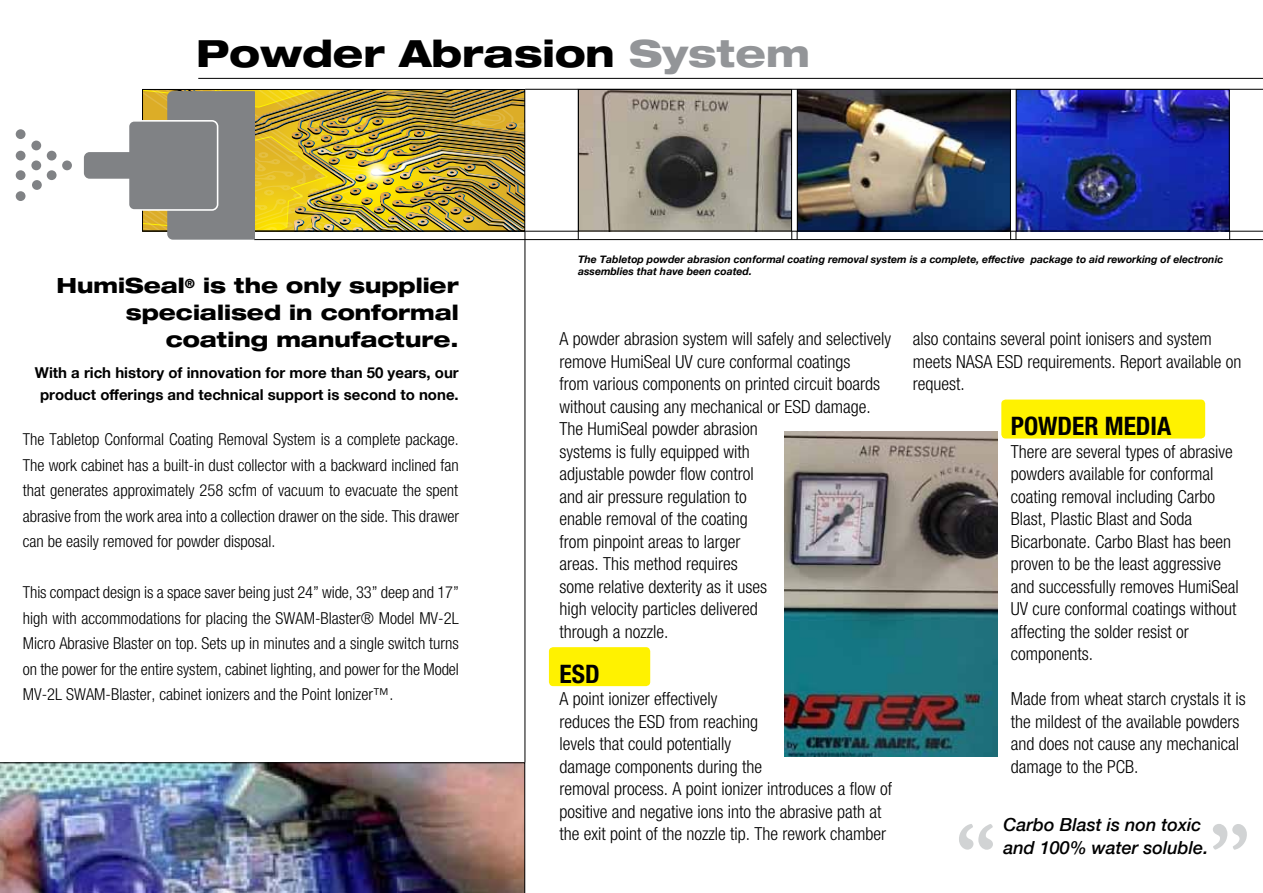
<style>
.page{position:relative;width:1263px;height:893px;background:#fff}
.page>*{position:absolute;margin:0;border:0;box-sizing:border-box;transform-origin:0 0}
.t1{font:800 expanded 37.5px "Helvetica Neue";color:#000}
.t2{font:700 condensed 25.5px "Helvetica Neue";color:#000}
.t3{font:800 expanded 21px/27px "Helvetica Neue";color:#000;text-align:right}
.t4{font:300 condensed 18px/22.5px "Helvetica Neue";color:#000}
.t5{font:italic 500 18px/22.5px "Helvetica Neue";color:#000}
.t6{font:300 condensed 16.5px/25.5px "Helvetica Neue";color:#000;text-align:justify}
.t7{font:700 15px/22.5px "Helvetica Neue";color:#000;text-align:center}
.t8{font:italic 700 10.5px/12.6px "Helvetica Neue";color:#000}
.s1{color:#939598}
</style>
<div class="page">
<svg style="left:792px;top:89px;width:471px;height:142px"></svg>
<img style="left:799px;top:91px;width:210px;height:138px">
<div style="left:797px;top:89px;width:214px;height:142px;border:1px solid #000"></div>
<img style="left:1018px;top:91px;width:210px;height:138px">
<div style="left:1016px;top:89px;width:214px;height:142px;border:1px solid #000"></div>
<div style="left:549px;top:647px;width:101px;height:39px;background:#fff200;border-radius:4px"></div>
<hr style="left:254px;top:239px;width:1009px;height:1px;background:#000">
<img style="left:580px;top:91px;width:210px;height:138px">
<div style="left:578px;top:89px;width:214px;height:142px;border:1px solid #000"></div>
<img style="left:0;top:762px;width:525px;height:131px">
<div style="left:1001px;top:400px;width:204px;height:39px;background:#fff200;border-radius:4px"></div>
<img style="left:784px;top:431px;width:213px;height:325px">
<svg style="left:959px;top:824px;width:34px;height:26px"></svg>
<svg style="left:1213px;top:824px;width:34px;height:26px"></svg>
<hr style="left:142px;top:231px;width:436px;height:1px;background:#000">
<hr style="left:525px;top:89px;width:53px;height:1px;background:#000">
<svg style="left:1010px;top:231px;width:7px;height:9px"></svg>
<svg style="left:791px;top:231px;width:7px;height:8px"></svg>
<hr style="left:525px;top:232px;width:1px;height:530px;background:#000">
<hr style="left:198px;top:78px;width:1065px;height:1px;background:#000">
<img style="left:143px;top:89px;width:382px;height:151px">
<div style="left:128px;top:121px;width:90px;height:89px;background:#808285;border-radius:6px"></div>
<div style="left:128px;top:120px;width:90px;height:91px;border:2px solid #fff;border-radius:6px"></div>
<div style="left:84px;top:152px;width:89px;height:27px;background:#808285;border-radius:6px"></div>
<div style="left:62px;top:160px;width:10px;height:10px;background:#808285;border-radius:50%"></div>
<div style="left:47px;top:151px;width:10px;height:9px;background:#808285;border-radius:50%"></div>
<div style="left:16px;top:151px;width:10px;height:9px;background:#808285;border-radius:50%"></div>
<div style="left:32px;top:180px;width:10px;height:10px;background:#808285;border-radius:50%"></div>
<div style="left:31px;top:141px;width:10px;height:9px;background:#808285;border-radius:50%"></div>
<div style="left:31px;top:160px;width:10px;height:10px;background:#808285;border-radius:50%"></div>
<div style="left:47px;top:170px;width:10px;height:10px;background:#808285;border-radius:50%"></div>
<div style="left:16px;top:170px;width:10px;height:10px;background:#808285;border-radius:50%"></div>
<div style="left:16px;top:191px;width:10px;height:10px;background:#808285;border-radius:50%"></div>
<div style="left:16px;top:129px;width:10px;height:10px;background:#808285;border-radius:50%"></div>
<h1 class="t1" style="left:196px;top:30px;width:615px">Powder Abrasion <span class="s1">System</span></h1>
<p class="t3" style="left:57px;top:271px;width:404px">HumiSeal<sup>®</sup> is the only supplier specialised in conformal coating manufacture.</p>
<p class="t7" style="left:35px;top:362px;width:425px">With a rich history of innovation for more than 50 years, our product offerings and technical support is second to none.</p>
<p class="t6" style="left:23px;top:427px;width:438px">The Tabletop Conformal Coating Removal System is a complete package.<br>The work cabinet has a built-in dust collector with a backward inclined fan that generates approximately 258 scfm of vacuum to evacuate the spent abrasive from the work area into a collection drawer on the side. This drawer can be easily removed for powder disposal.</p>
<p class="t6" style="left:23px;top:580px;width:438px">This compact design is a space saver being just 24” wide, 33” deep and 17” high with accommodations for placing the SWAM-Blaster® Model MV-2L Micro Abrasive Blaster on top. Sets up in minutes and a single switch turns on the power for the entire system, cabinet lighting, and power for the Model MV-2L SWAM-Blaster, cabinet ionizers and the Point Ionizer™.</p>
<p class="t8" style="left:578px;top:253px;width:647px">The Tabletop powder abrasion conformal coating removal system is a complete, effective package to aid reworking of electronic assemblies that have been coated.</p>
<p class="t4" style="left:560px;top:327px;width:333px">A powder abrasion system will safely and selectively remove HumiSeal UV cure conformal coatings<br>from various components on printed circuit boards without causing any mechanical or ESD damage.<br>The HumiSeal powder abrasion<br>systems is fully equipped with<br>adjustable powder flow control<br>and air pressure regulation to<br>enable removal of the coating<br>from pinpoint areas to larger<br>areas. This method requires<br>some relative dexterity as it uses<br>high velocity particles delivered<br>through a nozzle.</p>
<h2 class="t2" style="left:560px;top:658px;width:42px">ESD</h2>
<p class="t4" style="left:560px;top:687px;width:334px">A point ionizer effectively<br>reduces the ESD from reaching<br>levels that could potentially<br>damage components during the<br>removal process. A point ionizer introduces a flow of positive and negative ions into the abrasive path at the exit point of the nozzle tip. The rework chamber</p>
<p class="t4" style="left:913px;top:327px;width:330px">also contains several point ionisers and system meets NASA ESD requirements. Report available on request.</p>
<h2 class="t2" style="left:1011px;top:411px;width:162px">POWDER MEDIA</h2>
<p class="t4" style="left:1011px;top:440px;width:229px">There are several types of abrasive powders available for conformal coating removal including Carbo<br>Blast, Plastic Blast and Soda<br>Bicarbonate. Carbo Blast has been proven to be the least aggressive and successfully removes HumiSeal<br>UV cure conformal coatings without affecting the solder resist or components.</p>
<p class="t4" style="left:1011px;top:687px;width:236px">Made from wheat starch crystals it is the mildest of the available powders and does not cause any mechanical damage to the PCB.</p>
<p class="t5" style="left:1003px;top:812px;width:206px">Carbo Blast is non toxic and 100% water soluble.</p>
</div>
